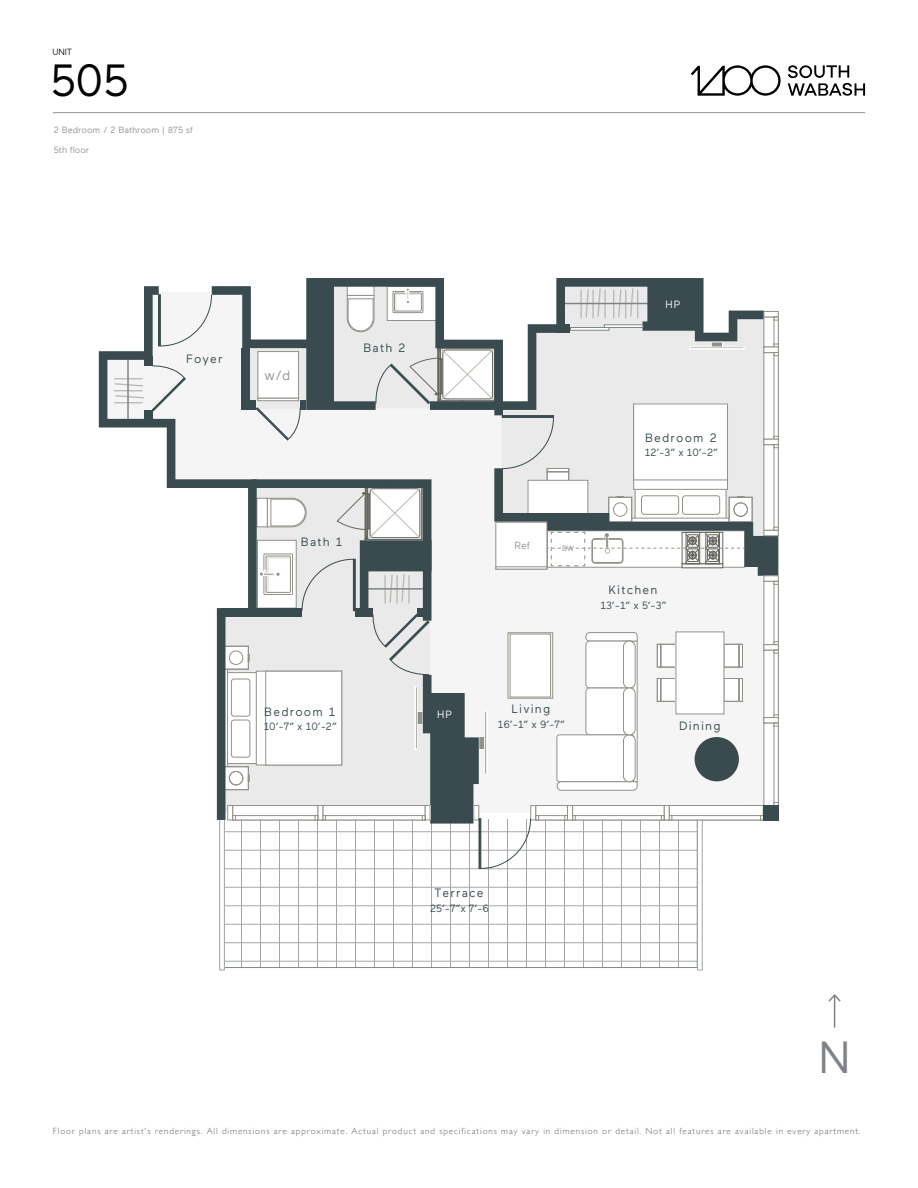
<style>
.page{position:relative;width:918px;height:1188px;background:#fff}
.page>*{position:absolute;margin:0;border:0;box-sizing:border-box;transform-origin:0 0}
.t1{font:45px "Maax";color:#010101}
.t2{font:45px "Maax";color:#808386}
.t3{font:13.5px "Maax";color:#939598}
.t4{font:12.15px "Maax";letter-spacing:.1em;color:#394b4e}
.t5{font:10.5px "Maax";color:#394b4e}
.t6{font:10.5px "Maax";color:#fff}
.t7{font:10.35px "Maax";color:#939598}
.t8{font:300 9px "Gill Sans";letter-spacing:.1em;color:#65675e}
.t9{font:9px "Maax";color:#939598}
.t10{font:9px "Maax";color:#1d1d1b}
.t11{font:7.65px "Maax";color:#939598}
</style>
<div class="page">
<svg style="left:691px;top:65px;width:90px;height:31px"></svg>
<svg style="left:788px;top:65px;width:77px;height:31px"></svg>
<hr style="left:53px;top:112px;width:812px;height:1px;background:#939598">
<svg style="left:99px;top:286px;width:53px;height:142px"></svg>
<div style="left:144px;top:411px;width:8px;height:9px;background:#394b4e"></div>
<div style="left:144px;top:357px;width:9px;height:9px;background:#394b4e"></div>
<svg style="left:152px;top:278px;width:627px;height:692px"></svg>
<hr style="left:834px;top:996px;width:1px;height:32px;background:#808386">
<svg style="left:828px;top:994px;width:13px;height:8px"></svg>
<p class="t10" style="left:52px;top:47px;width:21px">UNIT</p>
<h1 class="t1" style="left:51px;top:56px;width:79px">505</h1>
<p class="t9" style="left:54px;top:125px;width:141px">2 Bedroom / 2 Bathroom | 875 sf</p>
<p class="t9" style="left:54px;top:145px;width:37px">5th floor</p>
<h3 class="t4" style="left:186px;top:352px;width:38px">Foyer</h3>
<h2 class="t3" style="left:265px;top:368px;width:27px">w/d</h2>
<h3 class="t4" style="left:363px;top:342px;width:43px">Bath 2</h3>
<h3 class="t4" style="left:301px;top:535px;width:43px">Bath 1</h3>
<h3 class="t4" style="left:264px;top:705px;width:73px">Bedroom 1</h3>
<p class="t5" style="left:264px;top:721px;width:74px">10’-7” x 10’-2”</p>
<p class="t6" style="left:437px;top:709px;width:16px">HP</p>
<p class="t6" style="left:666px;top:299px;width:16px">HP</p>
<h3 class="t4" style="left:645px;top:431px;width:73px">Bedroom 2</h3>
<p class="t5" style="left:645px;top:447px;width:74px">12’-3” x 10’-2”</p>
<p class="t7" style="left:514px;top:540px;width:17px">Ref</p>
<p class="t11" style="left:562px;top:545px;width:14px">DW</p>
<h3 class="t4" style="left:609px;top:583px;width:50px">Kitchen</h3>
<p class="t5" style="left:600px;top:600px;width:68px">13’-1” x 5’-3”</p>
<h3 class="t4" style="left:512px;top:702px;width:40px">Living</h3>
<p class="t5" style="left:498px;top:719px;width:68px">16’-1” x 9’-7”</p>
<h3 class="t4" style="left:679px;top:720px;width:43px">Dining</h3>
<h3 class="t4" style="left:434px;top:887px;width:51px">Terrace</h3>
<p class="t5" style="left:430px;top:902px;width:60px">25’-7”x 7’-6</p>
<h1 class="t2" style="left:819px;top:1034px;width:34px">N</h1>
<p class="t8" style="left:53px;top:1124px;width:809px">Floor plans are artist's renderings. All dimensions are approximate. Actual product and specifications may vary in dimension or detail. Not all features are available in every apartment.</p>
</div>
